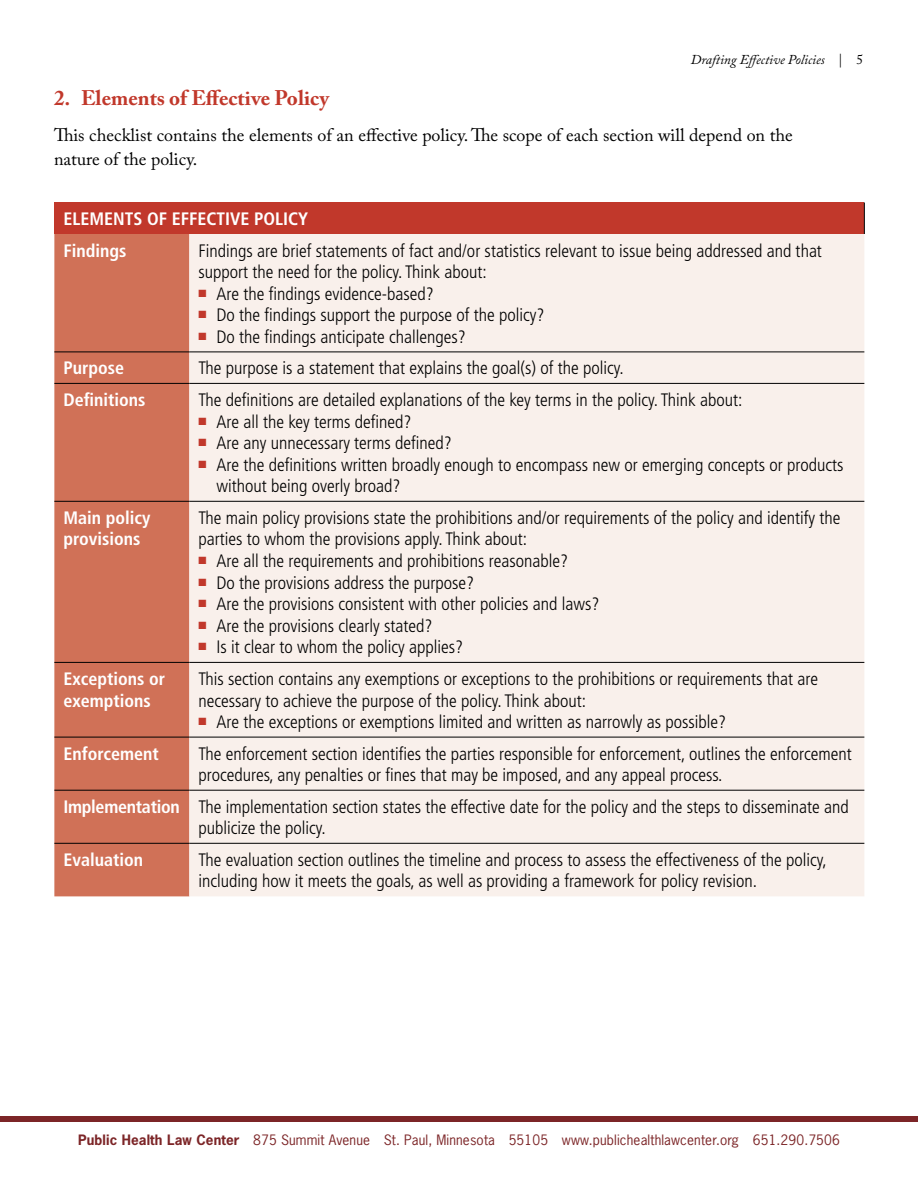
<style>
.page{position:relative;width:918px;height:1188px;background:#fff}
.page>*{position:absolute;margin:0;border:0;box-sizing:border-box;transform-origin:0 0}
.t1{font:700 21px "Adobe Caslon Pro";color:#c1382b}
.table_text_12{font:300 condensed 18px/21.6px "Frutiger";color:#000}
._1_body_copy{font:18px/24px "Adobe Caslon Pro";color:#000}
.table_header{font:700 condensed 18px/21.6px "Frutiger";color:#fff}
.table_title{font:700 condensed 18px "Frutiger";color:#fff}
.t2{font:13.5px "News Gothic Std";letter-spacing:.01em;color:#7c2527}
.t3{font:italic 13.5px "Adobe Caslon Pro";color:#000}
.s1{font-style:normal}
.s2{font-weight:700}
</style>
<div class="page">
<div style="left:0;top:1116px;width:918px;height:6px;background:#7c2527"></div>
<div style="left:54px;top:202px;width:810px;height:32px;background:#c1382b"></div>
<div style="left:54px;top:234px;width:135px;height:662px;background:#d07157"></div>
<div style="left:189px;top:234px;width:675px;height:662px;background:#f9f0eb"></div>
<hr style="left:54px;top:352px;width:135px;height:1px;background:#000">
<hr style="left:189px;top:352px;width:675px;height:1px;background:#000">
<hr style="left:54px;top:383px;width:135px;height:1px;background:#000">
<hr style="left:189px;top:383px;width:675px;height:1px;background:#000">
<hr style="left:54px;top:501px;width:135px;height:1px;background:#000">
<hr style="left:189px;top:501px;width:675px;height:1px;background:#000">
<hr style="left:54px;top:662px;width:135px;height:1px;background:#000">
<hr style="left:189px;top:662px;width:675px;height:1px;background:#000">
<hr style="left:54px;top:737px;width:135px;height:1px;background:#000">
<hr style="left:189px;top:737px;width:675px;height:1px;background:#000">
<hr style="left:54px;top:790px;width:135px;height:1px;background:#000">
<hr style="left:189px;top:790px;width:675px;height:1px;background:#000">
<hr style="left:54px;top:843px;width:135px;height:1px;background:#000">
<hr style="left:189px;top:843px;width:675px;height:1px;background:#000">
<hr style="left:864px;top:202px;width:1px;height:32px;background:#000">
<p class="t3" style="left:691px;top:52px;width:174px">Drafting Effective Policies <span class="s1">| 5</span></p>
<p class="t1" style="left:54px;top:86px;width:277px">2. Elements of Effective Policy</p>
<p class="_1_body_copy" style="left:54px;top:123px;width:740px">This checklist contains the elements of an effective policy. The scope of each section will depend on the nature of the policy.</p>
<p class="table_title" style="left:63px;top:208px;width:246px">ELEMENTS OF EFFECTIVE POLICY</p>
<p class="table_header" style="left:63px;top:239px;width:65px">Findings</p>
<p class="table_text_12" style="left:198px;top:240px;width:625px">Findings are brief statements of fact and/or statistics relevant to issue being addressed and that support the need for the policy. Think about:</p>
<p class="table_text_12" style="left:198px;top:283px;width:237px"><sup>■</sup> Are the findings evidence-based?</p>
<p class="table_text_12" style="left:198px;top:305px;width:348px"><sup>■</sup> Do the findings support the purpose of the policy?</p>
<p class="table_text_12" style="left:198px;top:326px;width:269px"><sup>■</sup> Do the findings anticipate challenges?</p>
<p class="table_header" style="left:63px;top:357px;width:62px">Purpose</p>
<p class="table_text_12" style="left:198px;top:358px;width:427px">The purpose is a statement that explains the goal(s) of the policy.</p>
<p class="table_header" style="left:63px;top:389px;width:84px">Definitions</p>
<p class="table_text_12" style="left:198px;top:389px;width:546px">The definitions are detailed explanations of the key terms in the policy. Think about:</p>
<p class="table_text_12" style="left:198px;top:411px;width:214px"><sup>■</sup> Are all the key terms defined?</p>
<p class="table_text_12" style="left:198px;top:432px;width:255px"><sup>■</sup> Are any unnecessary terms defined?</p>
<p class="table_text_12" style="left:216px;top:454px;width:629px;text-indent:-18px"><sup>■</sup> Are the definitions written broadly enough to encompass new or emerging concepts or products without being overly broad?</p>
<p class="table_header" style="left:63px;top:507px;width:89px">Main policy provisions</p>
<p class="table_text_12" style="left:198px;top:507px;width:644px">The main policy provisions state the prohibitions and/or requirements of the policy and identify the parties to whom the provisions apply. Think about:</p>
<p class="table_text_12" style="left:198px;top:550px;width:371px"><sup>■</sup> Are all the requirements and prohibitions reasonable?</p>
<p class="table_text_12" style="left:198px;top:572px;width:277px"><sup>■</sup> Do the provisions address the purpose?</p>
<p class="table_text_12" style="left:198px;top:593px;width:403px"><sup>■</sup> Are the provisions consistent with other policies and laws?</p>
<p class="table_text_12" style="left:198px;top:615px;width:236px"><sup>■</sup> Are the provisions clearly stated?</p>
<p class="table_text_12" style="left:198px;top:637px;width:266px"><sup>■</sup> Is it clear to whom the policy applies?</p>
<p class="table_header" style="left:63px;top:668px;width:103px">Exceptions or exemptions</p>
<p class="table_text_12" style="left:198px;top:668px;width:621px">This section contains any exemptions or exceptions to the prohibitions or requirements that are necessary to achieve the purpose of the policy. Think about:</p>
<p class="table_text_12" style="left:198px;top:711px;width:529px"><sup>■</sup> Are the exceptions or exemptions limited and written as narrowly as possible?</p>
<p class="table_header" style="left:63px;top:743px;width:97px">Enforcement</p>
<p class="table_text_12" style="left:198px;top:743px;width:655px">The enforcement section identifies the parties responsible for enforcement, outlines the enforcement procedures, any penalties or fines that may be imposed, and any appeal process.</p>
<p class="table_header" style="left:63px;top:796px;width:118px">Implementation</p>
<p class="table_text_12" style="left:198px;top:796px;width:652px">The implementation section states the effective date for the policy and the steps to disseminate and publicize the policy.</p>
<p class="table_header" style="left:63px;top:849px;width:81px">Evaluation</p>
<p class="table_text_12" style="left:198px;top:849px;width:630px">The evaluation section outlines the timeline and process to assess the effectiveness of the policy, including how it meets the goals, as well as providing a framework for policy revision.</p>
<p class="t2" style="left:78px;top:1131px;width:763px"><span class="s2">Public Health Law Center</span> 875 Summit Avenue St. Paul, Minnesota 55105 www.publichealthlawcenter.org 651.290.7506</p>
</div>
